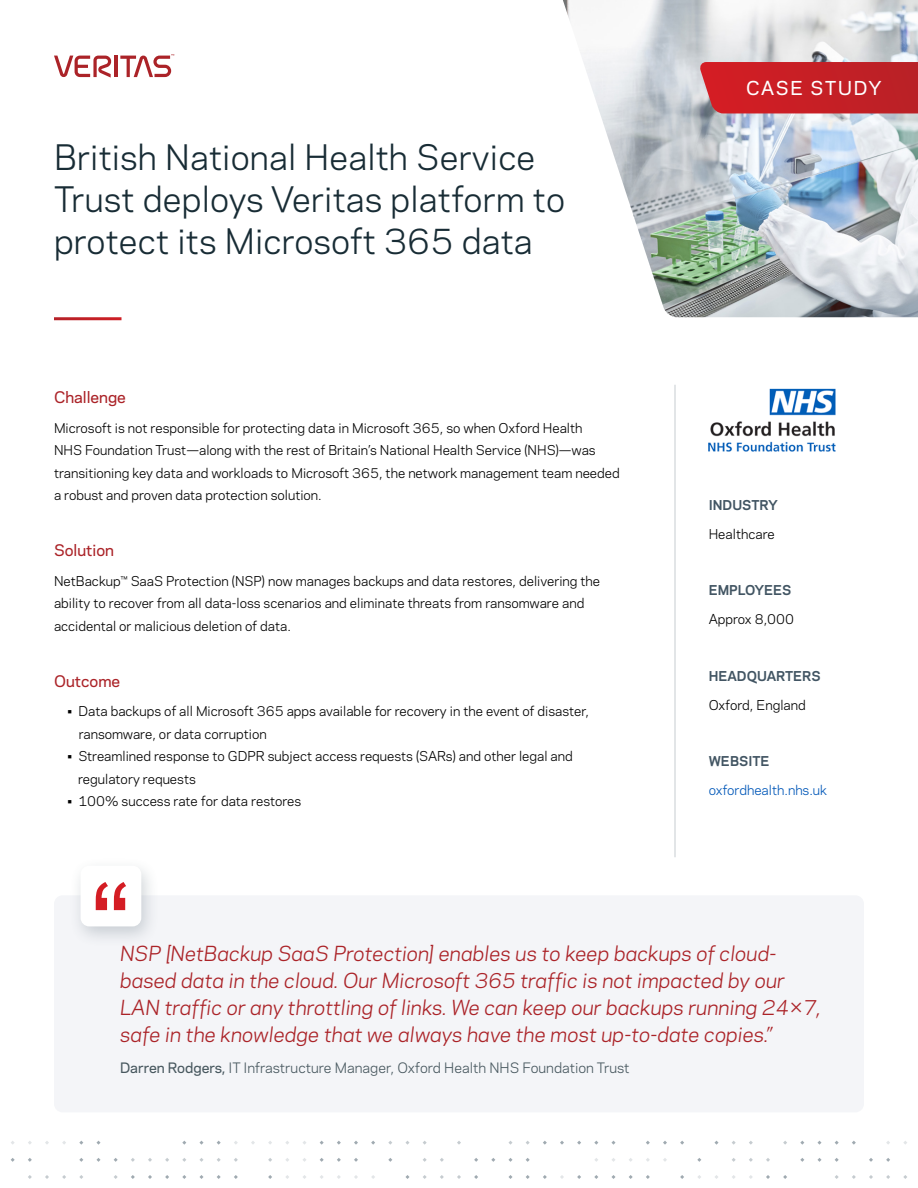
<style>
.page{position:relative;width:918px;height:1188px;background:#fff}
.page>*{position:absolute;margin:0;border:0;box-sizing:border-box;transform-origin:0 0}
.Main_Headline{font:33px/42px "Polaris";letter-spacing:.005em;color:#182c35}
.Quote_Body{font:italic 19.5px/27px "Polaris";color:#ab2328}
.t1{font:500 18px "Polaris";letter-spacing:.1em;color:#fff}
.Paragraph_Title{font:500 15px "Polaris";color:#ab2328}
.t2{font:13.5px "Polaris";color:#48585f}
.Body_Copy{font:12.75px/22.5px "Polaris";color:#000}
.company_title{font:700 12.75px "Polaris";color:#425563}
.Body_Copy-2{font:12.75px "Polaris";color:#0057b8}
.s1{font-weight:500}
</style>
<div class="page">
<svg style="left:783px;top:1175px;width:4px;height:4px"></svg>
<svg style="left:766px;top:1158px;width:4px;height:4px"></svg>
<svg style="left:766px;top:1175px;width:4px;height:4px"></svg>
<svg style="left:749px;top:1158px;width:4px;height:4px"></svg>
<svg style="left:714px;top:1141px;width:5px;height:4px"></svg>
<svg style="left:697px;top:1158px;width:4px;height:4px"></svg>
<svg style="left:680px;top:1141px;width:4px;height:4px"></svg>
<svg style="left:680px;top:1175px;width:4px;height:4px"></svg>
<svg style="left:663px;top:1141px;width:4px;height:4px"></svg>
<svg style="left:646px;top:1141px;width:4px;height:4px"></svg>
<svg style="left:646px;top:1175px;width:4px;height:4px"></svg>
<svg style="left:629px;top:1175px;width:4px;height:4px"></svg>
<svg style="left:611px;top:1141px;width:5px;height:4px"></svg>
<svg style="left:611px;top:1175px;width:5px;height:4px"></svg>
<svg style="left:594px;top:1175px;width:4px;height:4px"></svg>
<svg style="left:577px;top:1141px;width:4px;height:4px"></svg>
<svg style="left:577px;top:1175px;width:4px;height:4px"></svg>
<svg style="left:560px;top:1141px;width:4px;height:4px"></svg>
<svg style="left:560px;top:1175px;width:4px;height:4px"></svg>
<svg style="left:543px;top:1141px;width:4px;height:4px"></svg>
<svg style="left:543px;top:1175px;width:4px;height:4px"></svg>
<svg style="left:526px;top:1158px;width:4px;height:4px"></svg>
<svg style="left:526px;top:1175px;width:4px;height:4px"></svg>
<svg style="left:508px;top:1141px;width:5px;height:4px"></svg>
<svg style="left:508px;top:1158px;width:5px;height:4px"></svg>
<svg style="left:508px;top:1175px;width:5px;height:4px"></svg>
<svg style="left:491px;top:1158px;width:4px;height:4px"></svg>
<svg style="left:474px;top:1158px;width:4px;height:4px"></svg>
<svg style="left:474px;top:1175px;width:4px;height:4px"></svg>
<svg style="left:457px;top:1141px;width:4px;height:4px"></svg>
<svg style="left:457px;top:1175px;width:4px;height:4px"></svg>
<svg style="left:440px;top:1158px;width:4px;height:4px"></svg>
<svg style="left:440px;top:1175px;width:4px;height:4px"></svg>
<svg style="left:423px;top:1175px;width:4px;height:4px"></svg>
<svg style="left:405px;top:1141px;width:5px;height:4px"></svg>
<svg style="left:405px;top:1175px;width:5px;height:4px"></svg>
<svg style="left:388px;top:1158px;width:4px;height:4px"></svg>
<svg style="left:371px;top:1141px;width:4px;height:4px"></svg>
<svg style="left:354px;top:1141px;width:4px;height:4px"></svg>
<svg style="left:354px;top:1158px;width:4px;height:4px"></svg>
<svg style="left:354px;top:1175px;width:4px;height:4px"></svg>
<svg style="left:337px;top:1141px;width:4px;height:4px"></svg>
<svg style="left:337px;top:1158px;width:4px;height:4px"></svg>
<svg style="left:320px;top:1158px;width:4px;height:4px"></svg>
<svg style="left:268px;top:1158px;width:4px;height:4px"></svg>
<svg style="left:268px;top:1175px;width:4px;height:4px"></svg>
<svg style="left:234px;top:1158px;width:4px;height:4px"></svg>
<svg style="left:234px;top:1175px;width:4px;height:4px"></svg>
<svg style="left:217px;top:1175px;width:4px;height:4px"></svg>
<svg style="left:199px;top:1141px;width:5px;height:4px"></svg>
<svg style="left:199px;top:1158px;width:5px;height:4px"></svg>
<svg style="left:199px;top:1175px;width:5px;height:4px"></svg>
<svg style="left:182px;top:1175px;width:4px;height:4px"></svg>
<svg style="left:165px;top:1158px;width:4px;height:4px"></svg>
<svg style="left:165px;top:1175px;width:4px;height:4px"></svg>
<svg style="left:148px;top:1158px;width:4px;height:4px"></svg>
<svg style="left:148px;top:1175px;width:4px;height:4px"></svg>
<svg style="left:131px;top:1158px;width:4px;height:4px"></svg>
<svg style="left:131px;top:1175px;width:4px;height:4px"></svg>
<svg style="left:114px;top:1158px;width:4px;height:4px"></svg>
<svg style="left:114px;top:1175px;width:4px;height:4px"></svg>
<svg style="left:96px;top:1141px;width:5px;height:4px"></svg>
<svg style="left:96px;top:1158px;width:5px;height:4px"></svg>
<svg style="left:79px;top:1158px;width:4px;height:4px"></svg>
<svg style="left:79px;top:1175px;width:4px;height:4px"></svg>
<svg style="left:62px;top:1175px;width:4px;height:4px"></svg>
<svg style="left:45px;top:1175px;width:4px;height:4px"></svg>
<svg style="left:28px;top:1158px;width:4px;height:4px"></svg>
<svg style="left:28px;top:1175px;width:4px;height:4px"></svg>
<svg style="left:11px;top:1158px;width:4px;height:4px"></svg>
<svg style="left:903px;top:1175px;width:4px;height:4px"></svg>
<svg style="left:886px;top:1158px;width:4px;height:4px"></svg>
<svg style="left:886px;top:1175px;width:4px;height:4px"></svg>
<svg style="left:869px;top:1158px;width:4px;height:4px"></svg>
<svg style="left:869px;top:1175px;width:4px;height:4px"></svg>
<svg style="left:852px;top:1141px;width:4px;height:4px"></svg>
<svg style="left:852px;top:1175px;width:4px;height:4px"></svg>
<svg style="left:835px;top:1158px;width:4px;height:4px"></svg>
<svg style="left:835px;top:1175px;width:4px;height:4px"></svg>
<svg style="left:817px;top:1141px;width:5px;height:4px"></svg>
<svg style="left:817px;top:1158px;width:5px;height:4px"></svg>
<svg style="left:800px;top:1158px;width:4px;height:4px"></svg>
<img style="left:563px;top:0;width:355px;height:317px">
<svg style="left:699px;top:62px;width:219px;height:51px;background:#c6242a"></svg>
<hr style="left:675px;top:385px;width:1px;height:472px;background:#c6ccd0">
<div style="left:54px;top:895px;width:810px;height:217px;background:#f4f5f8;border-radius:9px"></div>
<div style="left:69px;top:856px;width:91px;height:92px;background:#425563;opacity:.25"></div>
<div style="left:81px;top:866px;width:60px;height:60px;background:#fff;border-radius:9px"></div>
<svg style="left:96px;top:882px;width:30px;height:28px"></svg>
<hr style="left:114px;top:56px;width:4px;height:21px;background:#ab2328">
<svg style="left:54px;top:56px;width:58px;height:22px"></svg>
<svg style="left:120px;top:54px;width:54px;height:23px"></svg>
<img style="left:709px;top:388px;width:126px;height:64px">
<p class="Main_Headline" style="left:54px;top:135px;width:513px">British National Health Service<br>Trust deploys Veritas platform to protect its Microsoft 365 data</p>
<p class="Paragraph_Title" style="left:54px;top:386px;width:74px">Challenge</p>
<p class="Body_Copy" style="left:54px;top:416px;width:567px">Microsoft is not responsible for protecting data in Microsoft 365, so when Oxford Health<br>NHS Foundation Trust—along with the rest of Britain’s National Health Service (NHS)—was transitioning key data and workloads to Microsoft 365, the network management team needed a robust and proven data protection solution.</p>
<p class="Paragraph_Title" style="left:54px;top:539px;width:62px">Solution</p>
<p class="Body_Copy" style="left:54px;top:569px;width:548px">NetBackup™ SaaS Protection (NSP) now manages backups and data restores, delivering the ability to recover from all data-loss scenarios and eliminate threats from ransomware and accidental or malicious deletion of data.</p>
<p class="Paragraph_Title" style="left:54px;top:670px;width:68px">Outcome</p>
<p class="Body_Copy" style="left:79px;top:699px;width:512px;text-indent:-11px">• Data backups of all Microsoft 365 apps available for recovery in the event of disaster, ransomware, or data corruption</p>
<p class="Body_Copy" style="left:78px;top:744px;width:496px;text-indent:-11px">• Streamlined response to GDPR subject access requests (SARs) and other legal and regulatory requests</p>
<p class="Body_Copy" style="left:68px;top:789px;width:235px">• 100% success rate for data restores</p>
<p class="t1" style="left:746px;top:75px;width:137px">CASE STUDY</p>
<p class="company_title" style="left:709px;top:495px;width:70px">INDUSTRY</p>
<p class="Body_Copy" style="left:709px;top:522px;width:67px">Healthcare</p>
<p class="company_title" style="left:709px;top:581px;width:84px">EMPLOYEES</p>
<p class="Body_Copy" style="left:709px;top:608px;width:87px">Approx 8,000</p>
<p class="company_title" style="left:709px;top:666px;width:113px">HEADQUARTERS</p>
<p class="Body_Copy" style="left:709px;top:693px;width:99px">Oxford, England</p>
<p class="company_title" style="left:709px;top:752px;width:62px">WEBSITE</p>
<p class="Body_Copy-2" style="left:709px;top:781px;width:120px">oxfordhealth.nhs.uk</p>
<p class="Quote_Body" style="left:120px;top:939px;width:703px">NSP [NetBackup SaaS Protection] enables us to keep backups of cloud&shy;based data in the cloud. Our Microsoft 365 traffic is not impacted by our LAN traffic or any throttling of links. We can keep our backups running 24×7, safe in the knowledge that we always have the most up-to-date copies.”</p>
<p class="t2" style="left:120px;top:1058px;width:511px"><span class="s1">Darren Rodgers,</span> IT Infrastructure Manager, Oxford Health NHS Foundation Trust</p>
</div>
